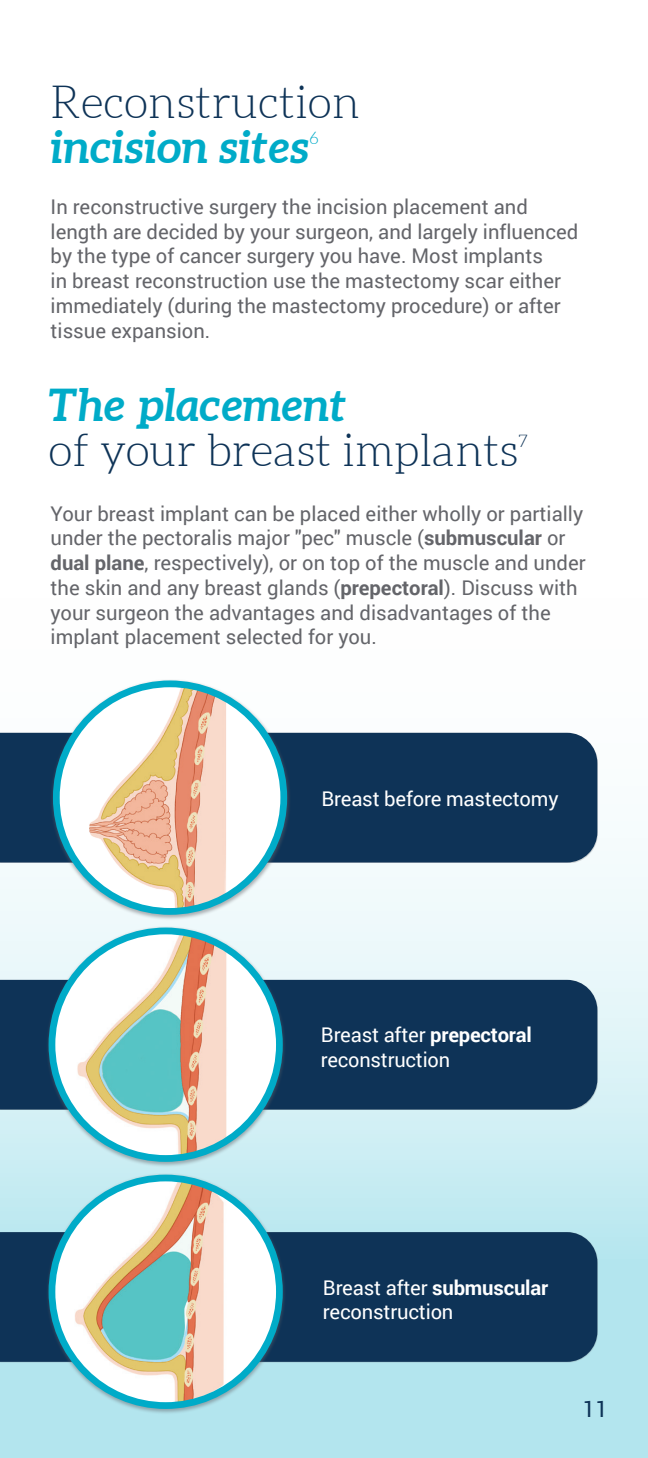
<style>
.page{position:relative;width:648px;height:1458px;background:#fff}
.page>*{position:absolute;margin:0;border:0;box-sizing:border-box;transform-origin:0 0}
.t1{font:300 45px "Aleo";color:#0e3357}
.t2{font:italic 700 45px "Aleo";color:#00abc8}
.t3{font:22.5px "Roboto";color:#0e3357}
.t4{font:20.25px/24.8px "Roboto";color:#64656a}
.t5{font:20.25px/24.8px "Roboto";letter-spacing:-.01em;color:#fff}
.t6{font:300 17.1px "Aleo";color:#00abc8}
.t7{font:300 17.1px "Aleo";color:#0e3357}
.s1{font-weight:700}
</style>
<div class="page">
<svg style="left:0;top:732px;width:648px;height:726px"></svg>
<div style="left:0;top:980px;width:597px;height:130px;background:#0e3357"></div>
<div style="left:46px;top:926px;width:241px;height:241px;background:#64656a;opacity:.5"></div>
<div style="left:52px;top:931px;width:227px;height:227px;background:#fff;border-radius:50%"></div>
<img style="left:68px;top:931px;width:166px;height:227px">
<div style="left:49px;top:928px;width:234px;height:234px;border:7px solid #00abc8;border-radius:50%"></div>
<div style="left:0;top:733px;width:597px;height:129px;background:#0e3357"></div>
<div style="left:0;top:1232px;width:597px;height:130px;background:#0e3357"></div>
<div style="left:46px;top:1173px;width:241px;height:242px;background:#64656a;opacity:.5"></div>
<div style="left:52px;top:1178px;width:227px;height:228px;background:#fff;border-radius:50%"></div>
<img style="left:71px;top:1178px;width:160px;height:228px">
<div style="left:49px;top:1175px;width:234px;height:234px;border:7px solid #00abc8;border-radius:50%"></div>
<div style="left:50px;top:679px;width:241px;height:241px;background:#64656a;opacity:.5"></div>
<img style="left:56px;top:684px;width:228px;height:227px;border-radius:114px">
<div style="left:53px;top:680px;width:234px;height:235px;border:7px solid #00abc8;border-radius:50%"></div>
<h1 class="t1" style="left:51px;top:77px;width:311px">Reconstruction</h1>
<h1 class="t2" style="left:51px;top:121px;width:260px">incision sites</h1>
<p class="t6" style="left:309px;top:129px;width:11px">6</p>
<p class="t4" style="left:51px;top:193px;width:529px">In reconstructive surgery the incision placement and length are decided by your surgeon, and largely influenced by the type of cancer surgery you have. Most implants<br>in breast reconstruction use the mastectomy scar either immediately (during the mastectomy procedure) or after tissue expansion.</p>
<h1 class="t2" style="left:49px;top:379px;width:299px">The placement</h1>
<h1 class="t1" style="left:49px;top:426px;width:471px">of your breast implants</h1>
<p class="t7" style="left:518px;top:432px;width:11px">7</p>
<p class="t4" style="left:51px;top:500px;width:537px">Your breast implant can be placed either wholly or partially under the pectoralis major "pec" muscle (<span class="s1">submuscular</span> or <span class="s1">dual plane</span>, respectively), or on top of the muscle and under the skin and any breast glands (<span class="s1">prepectoral</span>). Discuss with your surgeon the advantages and disadvantages of the implant placement selected for you.</p>
<p class="t5" style="left:322px;top:785px;width:239px">Breast before mastectomy</p>
<p class="t5" style="left:321px;top:1022px;width:213px">Breast after <span class="s1">prepectoral </span>reconstruction</p>
<p class="t5" style="left:323px;top:1274px;width:227px">Breast after <span class="s1">submuscular </span>reconstruction</p>
<p class="t3" style="left:583px;top:1394px;width:27px">11</p>
</div>
